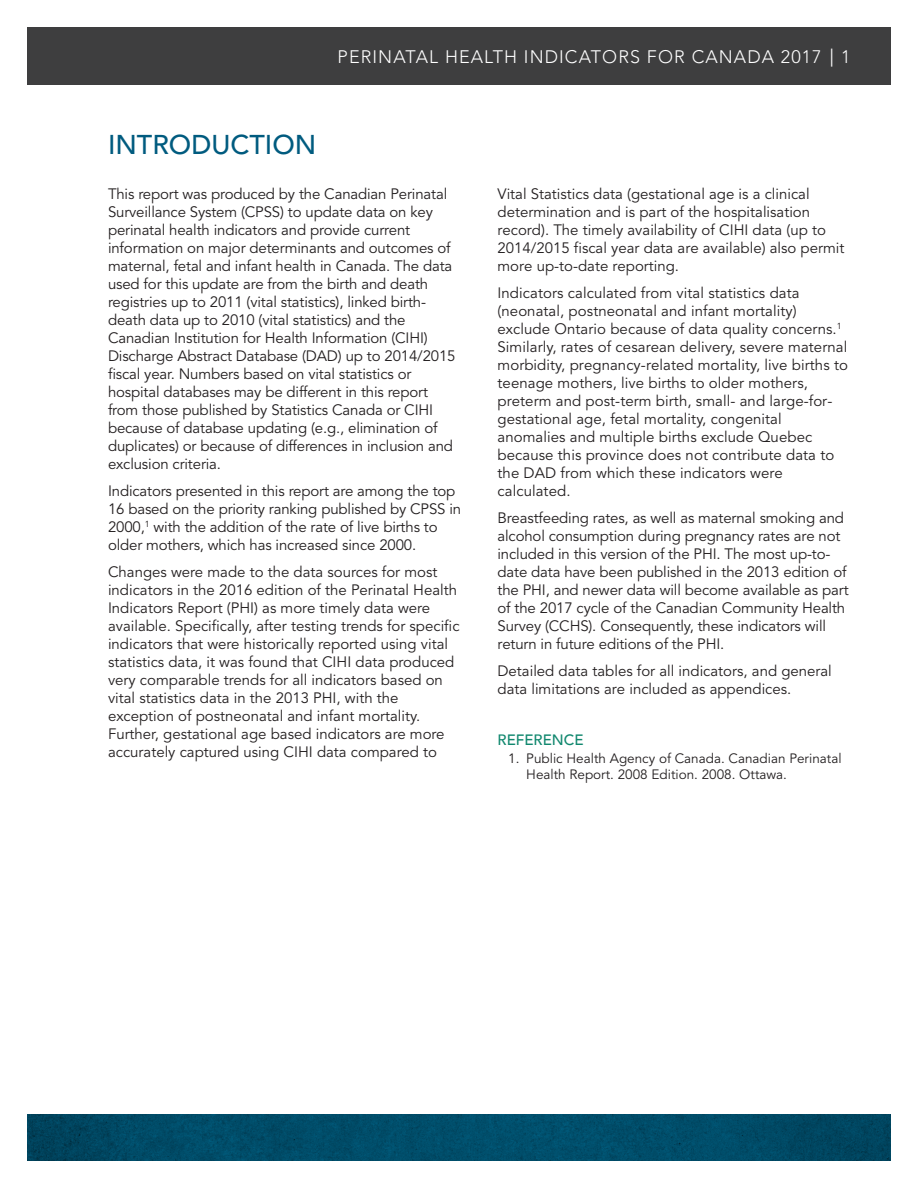
<style>
.page{position:relative;width:918px;height:1188px;background:#fff}
.page>*{position:absolute;margin:0;border:0;box-sizing:border-box;transform-origin:0 0}
.t1{font:500 27px "Avenir LT Std";color:#005b7f}
.t2{font:300 18px "Avenir LT Std";letter-spacing:.06em;color:#fff}
.t3{font:15px/18px "Avenir LT Std";color:#231f20}
.t4{font:500 15px "Avenir";color:#12886f}
.t5{font:13.5px/16.2px "Avenir LT Std";color:#231f20}
</style>
<div class="page">
<svg style="left:27px;top:1115px;width:864px;height:46px;background:#004a66"></svg>
<div style="left:778px;top:27px;width:113px;height:57px;background:#3e3e3f"></div>
<div style="left:27px;top:27px;width:823px;height:57px;background:#3e3e3f"></div>
<p class="t2" style="left:338px;top:46px;width:24px">PERINATAL</p>
<p class="t2" style="left:445px;top:46px;width:26px">HEALTH</p>
<p class="t2" style="left:524px;top:46px;width:19px">INDICATORS</p>
<p class="t2" style="left:647px;top:46px;width:13px">FOR</p>
<p class="t2" style="left:692px;top:46px;width:29px">CANADA</p>
<p class="t2" style="left:781px;top:46px;width:71px">2017 1</p>
<h1 class="t1" style="left:108px;top:129px;width:210px">INTRODUCTION</h1>
<p class="t3" style="left:108px;top:185px;width:349px">This report was produced by the Canadian Perinatal Surveillance System (CPSS) to update data on key perinatal health indicators and provide current information on major determinants and outcomes of maternal, fetal and infant health in Canada. The data used for this update are from the birth and death registries up to 2011 (vital statistics), linked birth&shy;death data up to 2010 (vital statistics) and the Canadian Institution for Health Information (CIHI)<br>Discharge Abstract Database (DAD) up to 2014/2015 fiscal year. Numbers based on vital statistics or hospital databases may be different in this report from those published by Statistics Canada or CIHI because of database updating (e.g., elimination of duplicates) or because of differences in inclusion and exclusion criteria.</p>
<p class="t3" style="left:108px;top:483px;width:355px">Indicators presented in this report are among the top 16 based on the priority ranking published by CPSS in 2000,<sup>1</sup> with the addition of the rate of live births to older mothers, which has increased since 2000.</p>
<p class="t3" style="left:108px;top:564px;width:353px">Changes were made to the data sources for most indicators in the 2016 edition of the Perinatal Health Indicators Report (PHI) as more timely data were available. Specifically, after testing trends for specific indicators that were historically reported using vital statistics data, it was found that CIHI data produced very comparable trends for all indicators based on vital statistics data in the 2013 PHI, with the exception of postneonatal and infant mortality.<br>Further, gestational age based indicators are more accurately captured using CIHI data compared to</p>
<p class="t3" style="left:498px;top:185px;width:348px">Vital Statistics data (gestational age is a clinical determination and is part of the hospitalisation record). The timely availability of CIHI data (up to 2014/2015 fiscal year data are available) also permit more up-to-date reporting.</p>
<p class="t3" style="left:498px;top:284px;width:352px">Indicators calculated from vital statistics data (neonatal, postneonatal and infant mortality) exclude Ontario because of data quality concerns.<sup>1<br></sup>Similarly, rates of cesarean delivery, severe maternal morbidity, pregnancy-related mortality, live births to teenage mothers, live births to older mothers, preterm and post-term birth, small- and large-for&shy;gestational age, fetal mortality, congenital anomalies and multiple births exclude Quebec because this province does not contribute data to the DAD from which these indicators were calculated.</p>
<p class="t3" style="left:498px;top:509px;width:353px">Breastfeeding rates, as well as maternal smoking and alcohol consumption during pregnancy rates are not included in this version of the PHI. The most up-to&shy;date data have been published in the 2013 edition of the PHI, and newer data will become available as part of the 2017 cycle of the Canadian Community Health Survey (CCHS). Consequently, these indicators will return in future editions of the PHI.</p>
<p class="t3" style="left:498px;top:662px;width:336px">Detailed data tables for all indicators, and general data limitations are included as appendices.</p>
<p class="t4" style="left:498px;top:727px;width:88px">REFERENCE</p>
<p class="t5" style="left:526px;top:750px;width:317px;text-indent:-18px">1. Public Health Agency of Canada. Canadian Perinatal<br>Health Report. 2008 Edition. 2008. Ottawa.</p>
</div>
